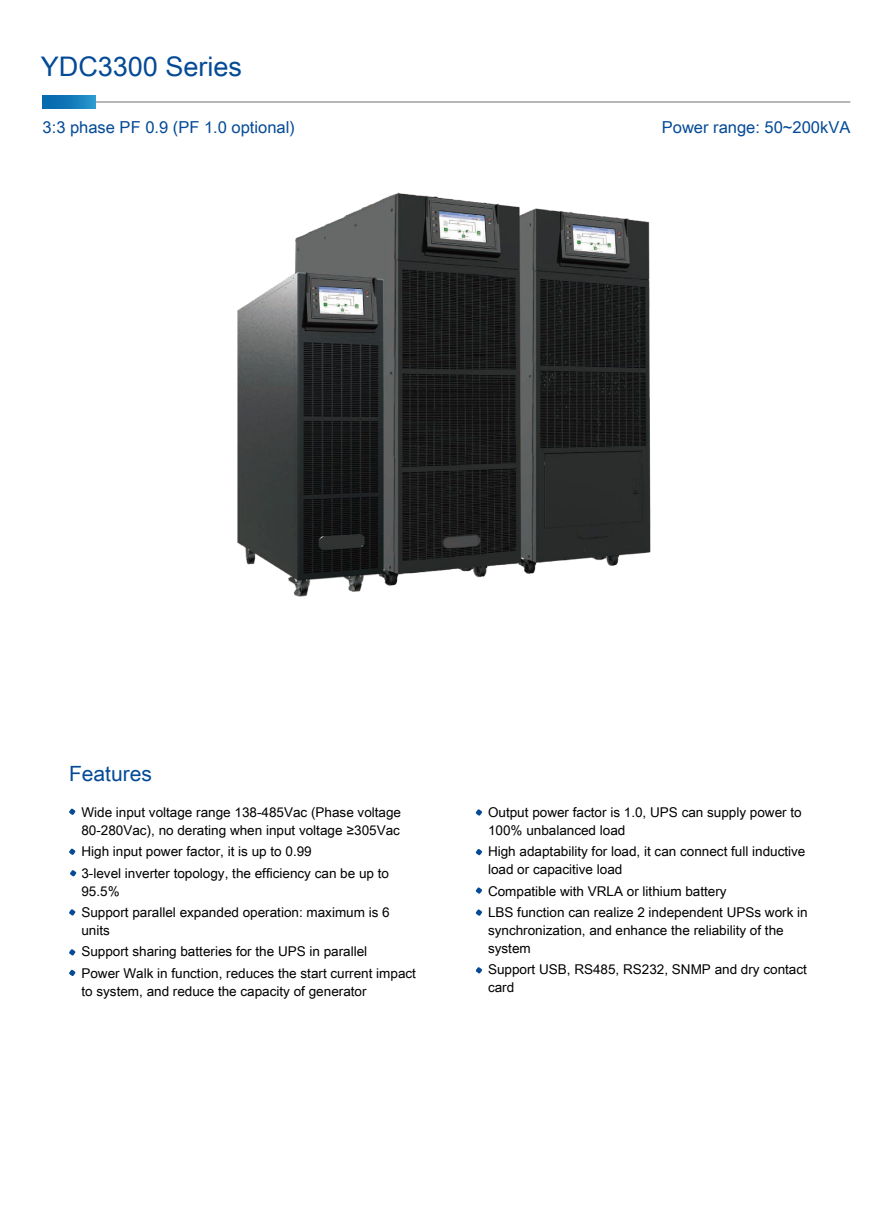
<style>
.page{position:relative;width:893px;height:1212px;background:#fff}
.page>*{position:absolute;margin:0;border:0;box-sizing:border-box;transform-origin:0 0}
.t1{font:27px "Arial Unicode MS";color:#044a96}
.t2{font:21px "Arial Unicode MS";color:#044a96}
.t3{font:16.5px "Arial Unicode MS";color:#044a96}
.t4{font:13.5px/18px "Arial Unicode MS";color:#000}
</style>
<div class="page">
<hr style="left:43px;top:101px;width:807px;height:2px;background:#a0a0a0">
<svg style="left:43px;top:96px;width:53px;height:12px"></svg>
<img style="left:237px;top:192px;width:414px;height:405px">
<svg style="left:69px;top:808px;width:7px;height:7px"></svg>
<svg style="left:69px;top:848px;width:7px;height:7px"></svg>
<svg style="left:70px;top:870px;width:6px;height:6px"></svg>
<svg style="left:69px;top:909px;width:7px;height:7px"></svg>
<svg style="left:69px;top:949px;width:7px;height:7px"></svg>
<svg style="left:69px;top:969px;width:7px;height:7px"></svg>
<svg style="left:476px;top:809px;width:6px;height:7px"></svg>
<svg style="left:476px;top:849px;width:6px;height:6px"></svg>
<svg style="left:476px;top:887px;width:6px;height:7px"></svg>
<svg style="left:476px;top:909px;width:6px;height:7px"></svg>
<svg style="left:476px;top:967px;width:6px;height:6px"></svg>
<h1 class="t1" style="left:41px;top:46px;width:203px">YDC3300 Series</h1>
<p class="t3" style="left:43px;top:116px;width:254px">3:3 phase PF 0.9 (PF 1.0 optional)</p>
<p class="t3" style="left:662px;top:116px;width:190px">Power range: 50~200kVA</p>
<h2 class="t2" style="left:69px;top:759px;width:84px">Features</h2>
<p class="t4" style="left:81px;top:803px;width:321px">Wide input voltage range 138-485Vac (Phase voltage<br>80-280Vac), no derating when input voltage ≥305Vac</p>
<p class="t4" style="left:81px;top:841px;width:309px;line-height:21.3px">High input power factor, it is up to 0.99<br>3-level inverter topology, the efficiency can be up to</p>
<p class="t4" style="left:81px;top:880px;width:310px;line-height:21.3px">95.5%<br>Support parallel expanded operation: maximum is 6</p>
<p class="t4" style="left:81px;top:919px;width:336px;line-height:21.3px">units<br>Support sharing batteries for the UPS in parallel<br>Power Walk in function, reduces the start current impact</p>
<p class="t4" style="left:81px;top:982px;width:287px">to system, and reduce the capacity of generator</p>
<p class="t4" style="left:488px;top:803px;width:315px">Output power factor is 1.0, UPS can supply power to<br>100% unbalanced load</p>
<p class="t4" style="left:488px;top:842px;width:319px">High adaptability for load, it can connect full inductive load or capacitive load</p>
<p class="t4" style="left:488px;top:880px;width:321px;line-height:21.3px">Compatible with VRLA or lithium battery<br>LBS function can realize 2 independent UPSs work in</p>
<p class="t4" style="left:488px;top:921px;width:297px">synchronization, and enhance the reliability of the system</p>
<p class="t4" style="left:488px;top:960px;width:320px">Support USB, RS485, RS232, SNMP and dry contact card</p>
</div>
